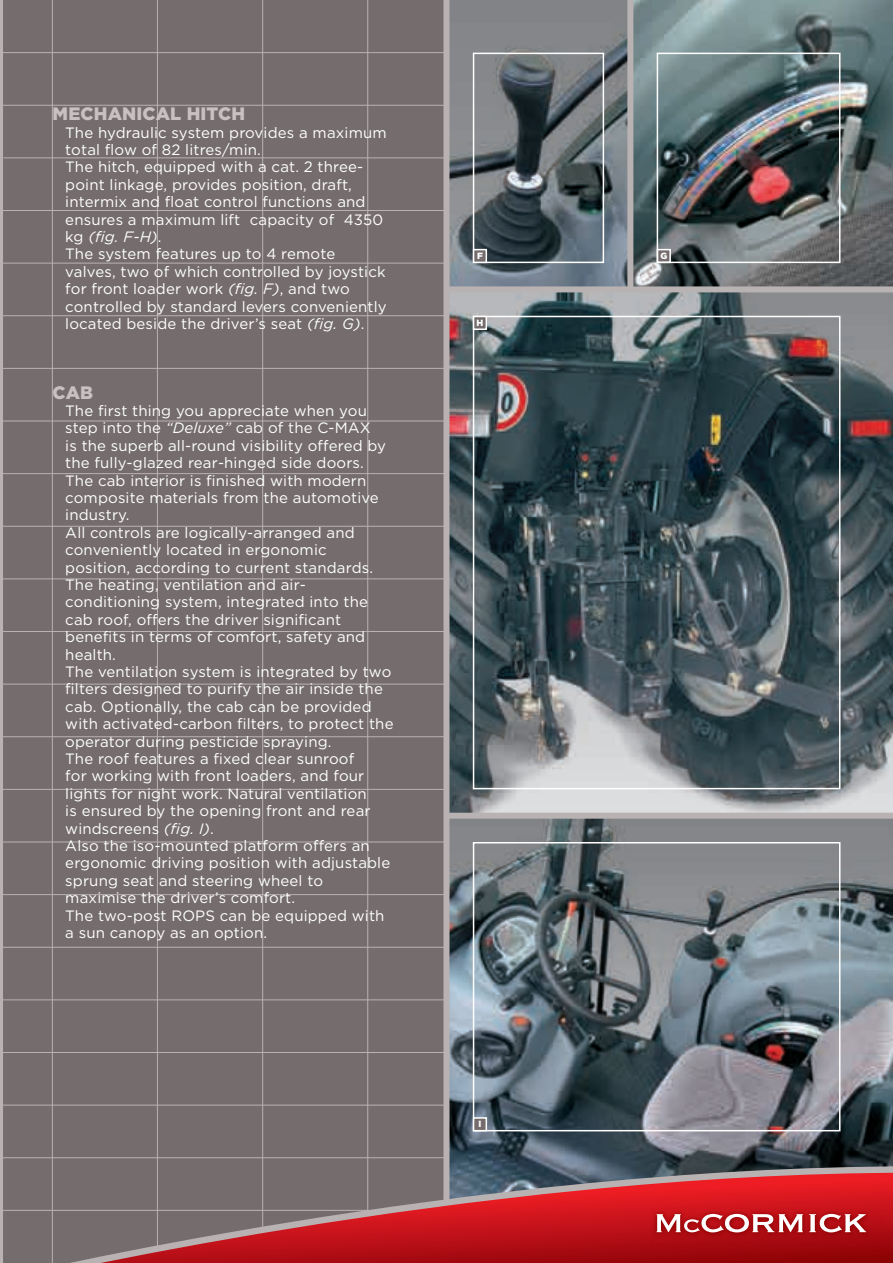
<style>
.page{position:relative;width:893px;height:1263px;background:#fff}
.page>*{position:absolute;margin:0;border:0;box-sizing:border-box;transform-origin:0 0}
.t1{font:900 18px "Gotham";letter-spacing:.01em;color:#c7c1c2}
.t2{font:15px/17.4px "Gotham";letter-spacing:.01em;color:#fff}
.t3{font:900 9px "Gotham";color:#fff}
.s1{font-style:italic}
</style>
<div class="page">
<img style="left:449px;top:0;width:444px;height:813px">
<svg style="left:449px;top:819px;width:444px;height:344px"></svg>
<div style="left:0;top:0;width:447px;height:1263px;background:#756d6d"></div>
<hr style="left:0;top:210px;width:447px;height:1px;background:#b9b2b3">
<hr style="left:0;top:105px;width:447px;height:1px;background:#b9b2b3">
<hr style="left:0;top:52px;width:447px;height:1px;background:#b9b2b3">
<hr style="left:3px;top:158px;width:444px;height:1px;background:#b9b2b3">
<hr style="left:0;top:263px;width:447px;height:1px;background:#b9b2b3">
<hr style="left:0;top:368px;width:447px;height:1px;background:#b9b2b3">
<hr style="left:0;top:473px;width:447px;height:1px;background:#b9b2b3">
<hr style="left:0;top:579px;width:447px;height:1px;background:#b9b2b3">
<hr style="left:0;top:684px;width:447px;height:1px;background:#b9b2b3">
<hr style="left:0;top:789px;width:447px;height:1px;background:#b9b2b3">
<hr style="left:0;top:894px;width:447px;height:1px;background:#b9b2b3">
<hr style="left:0;top:999px;width:447px;height:1px;background:#b9b2b3">
<hr style="left:0;top:1105px;width:447px;height:1px;background:#b9b2b3">
<hr style="left:0;top:315px;width:447px;height:1px;background:#b9b2b3">
<hr style="left:52px;top:0;width:1px;height:1263px;background:#b9b2b3">
<hr style="left:157px;top:0;width:1px;height:1263px;background:#b9b2b3">
<hr style="left:262px;top:0;width:1px;height:1263px;background:#b9b2b3">
<hr style="left:367px;top:0;width:1px;height:1263px;background:#b9b2b3">
<hr style="left:0;top:421px;width:447px;height:1px;background:#b9b2b3">
<hr style="left:0;top:526px;width:447px;height:1px;background:#b9b2b3">
<hr style="left:0;top:631px;width:447px;height:1px;background:#b9b2b3">
<hr style="left:0;top:736px;width:447px;height:1px;background:#b9b2b3">
<hr style="left:0;top:842px;width:447px;height:1px;background:#b9b2b3">
<hr style="left:0;top:947px;width:447px;height:1px;background:#b9b2b3">
<hr style="left:0;top:1052px;width:447px;height:1px;background:#b9b2b3">
<hr style="left:0;top:1157px;width:447px;height:1px;background:#b9b2b3">
<div style="left:473px;top:316px;width:367px;height:473px;border:2px solid #fff"></div>
<div style="left:473px;top:53px;width:131px;height:210px;border:2px solid #fff"></div>
<div style="left:473px;top:842px;width:367px;height:289px;border:2px solid #fff"></div>
<hr style="left:0;top:0;width:3px;height:1263px;background:#b9b2b3">
<div style="left:443px;top:0;width:6px;height:1263px;background:#b9b2b3"></div>
<div style="left:447px;top:813px;width:446px;height:6px;background:#b9b2b3"></div>
<div style="left:447px;top:286px;width:446px;height:6px;background:#b9b2b3"></div>
<div style="left:627px;top:0;width:6px;height:289px;background:#b9b2b3"></div>
<svg style="left:3px;top:1163px;width:890px;height:100px"></svg>
<div style="left:474px;top:1118px;width:12px;height:13px;background:#756d6d"></div>
<div style="left:473px;top:1117px;width:14px;height:14px;border:2px solid #fff"></div>
<div style="left:474px;top:316px;width:12px;height:13px;background:#756d6d"></div>
<div style="left:473px;top:316px;width:14px;height:14px;border:2px solid #fff"></div>
<div style="left:474px;top:250px;width:12px;height:12px;background:#756d6d"></div>
<div style="left:473px;top:249px;width:14px;height:14px;border:2px solid #fff"></div>
<div style="left:657px;top:250px;width:13px;height:12px;background:#756d6d"></div>
<div style="left:657px;top:249px;width:14px;height:14px;border:2px solid #fff"></div>
<div style="left:657px;top:53px;width:183px;height:210px;border:2px solid #fff"></div>
<div style="left:650px;top:1207px;width:239px;height:48px;background:linear-gradient(to bottom,#c5121a,#98060c)"></div>
<svg style="left:657px;top:1214px;width:146px;height:18px"></svg>
<svg style="left:809px;top:1214px;width:57px;height:18px"></svg>
<p class="t1" style="left:53px;top:103px;width:194px">MECHANICAL HITCH</p>
<p class="t2" style="left:65px;top:123px;width:323px">The hydraulic system provides a maximum total flow of 82 litres/min.<br>The hitch, equipped with a cat. 2 three&shy;point linkage, provides position, draft, intermix and float control functions and ensures a maximum lift capacity of 4350 kg <span class="s1">(fig. F-H)</span>.<br>The system features up to 4 remote valves, two of which controlled by joystick for front loader work <span class="s1">(fig. F)</span>, and two controlled by standard levers conveniently located beside the driver’s seat <span class="s1">(fig. G)</span>.</p>
<p class="t1" style="left:53px;top:382px;width:28px">CAB</p>
<p class="t2" style="left:65px;top:402px;width:330px">The first thing you appreciate when you step into the <span class="s1">“Deluxe”</span> cab of the C-MAX<br>is the superb all-round visibility offered by the fully-glazed rear-hinged side doors.<br>The cab interior is finished with modern composite materials from the automotive industry.<br>All controls are logically-arranged and conveniently located in ergonomic position, according to current standards.<br>The heating, ventilation and air&shy;conditioning system, integrated into the cab roof, offers the driver significant benefits in terms of comfort, safety and health.<br>The ventilation system is integrated by two filters designed to purify the air inside the cab. Optionally, the cab can be provided with activated-carbon filters, to protect the operator during pesticide spraying.<br>The roof features a fixed clear sunroof<br>for working with front loaders, and four lights for night work. Natural ventilation<br>is ensured by the opening front and rear windscreens <span class="s1">(fig. I)</span>.<br>Also the iso-mounted platform offers an ergonomic driving position with adjustable sprung seat and steering wheel to maximise the driver’s comfort.<br>The two-post ROPS can be equipped with a sun canopy as an option.</p>
<p class="t3" style="left:477px;top:251px;width:5px">f</p>
<p class="t3" style="left:660px;top:251px;width:8px">g</p>
<p class="t3" style="left:476px;top:318px;width:7px">h</p>
<p class="t3" style="left:478px;top:1119px;width:3px">i</p>
</div>
